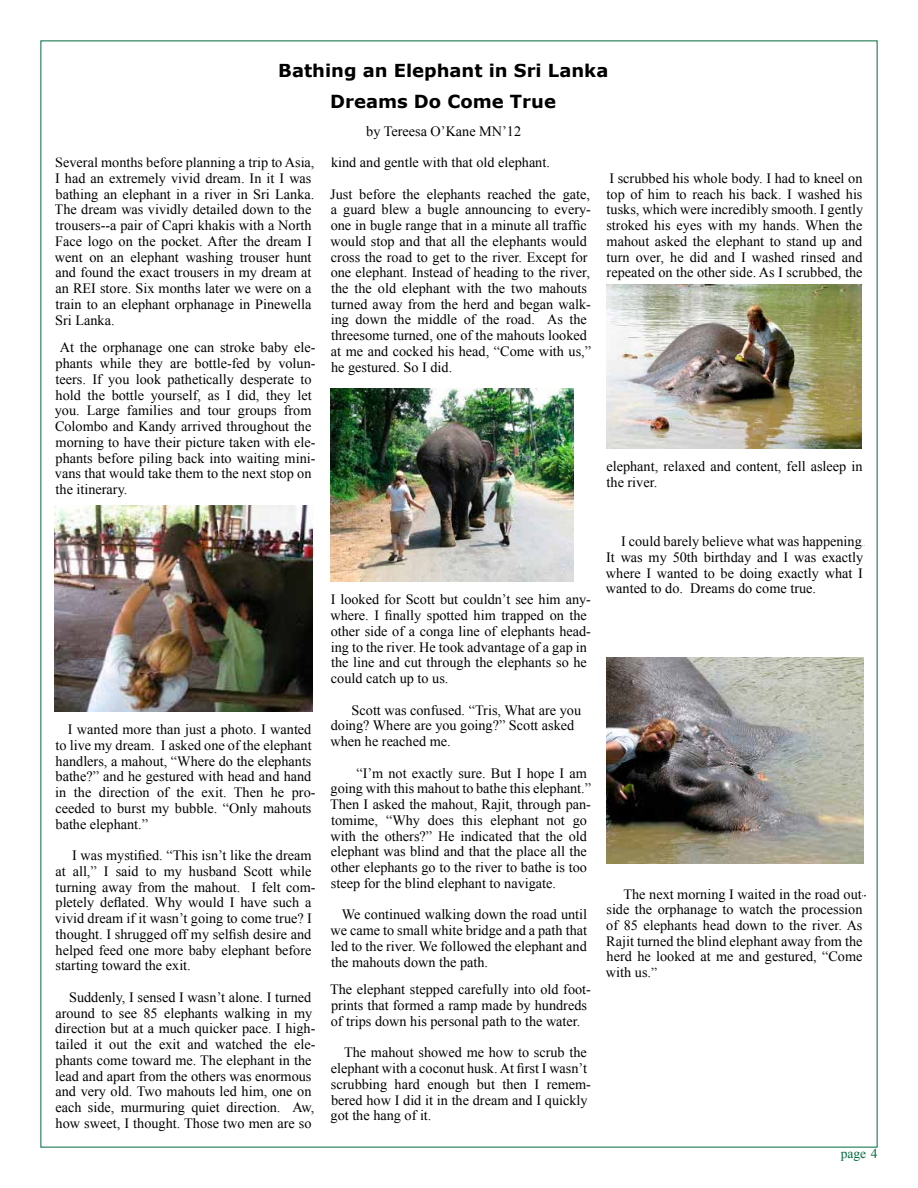
<style>
.page{position:relative;width:918px;height:1188px;background:#fff}
.page>*{position:absolute;margin:0;border:0;box-sizing:border-box;transform-origin:0 0}
.t1{font:700 18px/30.8px "Verdana";color:#000;text-align:center}
.t2{font:14.25px/15.8px "Times New Roman";color:#000}
.t3{font:13.5px "Times New Roman";color:#006c3e}
.s1{font-size:13.5px}
</style>
<div class="page">
<img style="left:606px;top:285px;width:255px;height:164px">
<img style="left:606px;top:658px;width:258px;height:206px">
<img style="left:55px;top:505px;width:257px;height:207px">
<img style="left:330px;top:389px;width:243px;height:192px">
<p class="t1" style="left:278px;top:55px;width:332px">Bathing an Elephant in Sri Lanka<br>Dreams Do Come True</p>
<p class="t2" style="left:366px;top:123px;width:157px">by Tereesa O’Kane MN’12</p>
<p class="t2" style="left:55px;top:154px;width:261px">Several months before planning a trip to Asia, I had an extremely vivid dream. In it I was bathing an elephant in a river in Sri Lanka.<br>The dream was vividly detailed down to the trousers--a pair of Capri khakis with a North Face logo on the pocket. After the dream I went on an elephant washing trouser hunt and found the exact trousers in my dream at an REI store. Six months later we were on a train to an elephant orphanage in Pinewella Sri Lanka.</p>
<p class="t2" style="left:55px;top:340px;width:262px;text-indent:5px">At the orphanage one can stroke baby ele&shy;phants while they are bottle-fed by volun&shy;teers. If you look pathetically desperate to hold the bottle yourself, as I did, they let you. Large families and tour groups from Colombo and Kandy arrived throughout the morning to have their picture taken with ele&shy;phants before piling back into waiting mini&shy;vans that would take them to the next stop on the itinerary.</p>
<p class="t2" style="left:331px;top:154px;width:220px">kind and gentle with that old elephant.</p>
<p class="t2" style="left:330px;top:186px;width:262px">Just before the elephants reached the gate, a guard blew a bugle announcing to every&shy;one in bugle range that in a minute all traffic would stop and that all the elephants would cross the road to get to the river. Except for one elephant. Instead of heading to the river, the the old elephant with the two mahouts turned away from the herd and began walk&shy;ing down the middle of the road. As the threesome turned, one of the mahouts looked at me and cocked his head, “Come with us,” he gestured. So I did.</p>
<p class="t2" style="left:606px;top:170px;width:258px;text-align:justify">I scrubbed his whole body. I had to kneel on top of him to reach his back. I washed his tusks, which were incredibly smooth. I gently stroked his eyes with my hands. When the mahout asked the elephant to stand up and turn over, he did and I washed rinsed and repeated on the other side. As I scrubbed, the</p>
<p class="t2" style="left:606px;top:458px;width:258px">elephant, relaxed and content, fell asleep in the river.</p>
<p class="t2" style="left:55px;top:721px;width:262px;text-indent:13px">I wanted more than just a photo. I wanted to live my dream. I asked one of the elephant handlers, a mahout, “Where do the elephants bathe?” and he gestured with head and hand in the direction of the exit. Then he pro&shy;ceeded to burst my bubble. “Only mahouts bathe elephant.”</p>
<p class="t2" style="left:55px;top:847px;width:262px;text-indent:17px">I was mystified. “This isn’t like the dream at all,” I said to my husband Scott while turning away from the mahout. I felt com&shy;pletely deflated. Why would I have such a vivid dream if it wasn’t going to come true? I thought. I shrugged off my selfish desire and helped feed one more baby elephant before starting toward the exit.</p>
<p class="t2" style="left:55px;top:989px;width:262px;text-indent:14px">Suddenly, I sensed I wasn’t alone. I turned around to see 85 elephants walking in my direction but at a much quicker pace. I high&shy;tailed it out the exit and watched the ele&shy;phants come toward me. The elephant in the lead and apart from the others was enormous and very old. Two mahouts led him, one on each side, murmuring quiet direction. Aw, how sweet, I thought. Those two men are so</p>
<p class="t2" style="left:330px;top:592px;width:262px">I looked for Scott but couldn’t see him any&shy;where. I finally spotted him trapped on the other side of a conga line of elephants head&shy;ing to the river. He took advantage of a gap in the line and cut through the elephants so he could catch up to us.</p>
<p class="t2" style="left:330px;top:702px;width:252px;text-indent:21px">Scott was confused. “Tris, What are you doing? Where are you going?” Scott asked when he reached me.</p>
<p class="t2" style="left:330px;top:765px;width:263px;text-indent:26px">“I’m not exactly sure. But I hope I am going with this mahout to bathe this elephant.” Then I asked the mahout, Rajit, through pan&shy;tomime, “Why does this elephant not go with the others?” He indicated that the old elephant was blind and that the place all the other elephants go to the river to bathe is too steep for the blind elephant to navigate.</p>
<p class="t2" style="left:330px;top:907px;width:258px;text-align:justify;text-indent:11px">We continued walking down the road until we came to small white bridge and a path that led to the river. We followed the elephant and the mahouts down the path.</p>
<p class="t2" style="left:330px;top:982px;width:262px">The elephant stepped carefully into old foot&shy;prints that formed a ramp made by hundreds of trips down his personal path to the water.</p>
<p class="t2" style="left:331px;top:1044px;width:262px;text-indent:14px">The mahout showed me how to scrub the elephant with a coconut husk. At first I wasn’t scrubbing hard enough but then I remem&shy;bered how I did it in the dream and I quickly got the hang of it.</p>
<p class="t2" style="left:606px;top:533px;width:261px;text-indent:15px">I could barely believe what was happening.<br>It was my 50th birthday and I was exactly where I wanted to be doing exactly what I wanted to do. Dreams do come true.</p>
<p class="t2" style="left:606px;top:886px;width:262px;text-indent:18px">The next morning I waited in the road out&shy;side the orphanage to watch the procession of 85 elephants head down to the river. As Rajit turned the blind elephant away from the herd he looked at me and gestured, “Come with us.<span class="s1">”</span></p>
<p class="t3" style="left:841px;top:1144px;width:38px">page 4</p>
</div>
